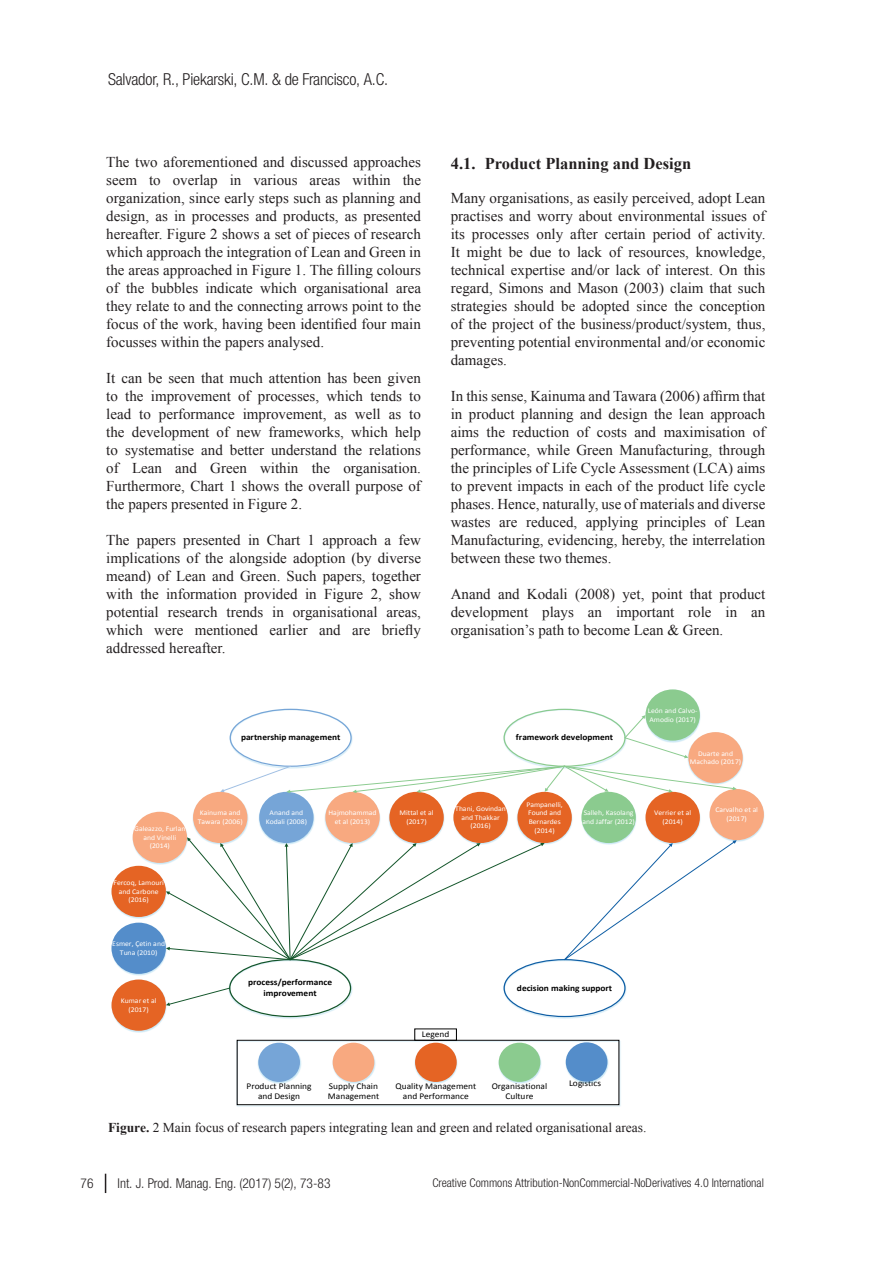
<style>
.page{position:relative;width:893px;height:1263px;background:#fff}
.page>*{position:absolute;margin:0;border:0;box-sizing:border-box;transform-origin:0 0}
.t1{font:300 condensed 16.5px "Helvetica Neue LTW1 G";letter-spacing:-.01em;color:#231f20}
.t2{font:700 16.5px "Times New Roman";color:#231f20}
.IJPME_TEXTO{font:15px/18px "Times New Roman";color:#231f20;text-align:justify}
.IJPME_TITULO_IMAGEN{font:13.5px "Times New Roman";color:#231f20}
.t3{font:300 condensed 13.5px "Helvetica Neue LTW1 G";color:#231f20}
.t4{font:300 condensed 12px "Helvetica Neue LTW1 G";color:#231f20}
.t5{font:8.85px/10.6px "Calibri";color:#000001;text-align:center;scale:1.06 1}
.t6{font:700 8.85px/10.6px "Calibri";letter-spacing:.005em;color:#000001;text-align:center;scale:1.06 1}
.t7{font:7.2px/8.7px "Calibri";color:#fff;text-align:center;scale:1.06 1}
.s1{font-weight:700}
</style>
<div class="page">
<img style="left:258px;top:793px;width:57px;height:44px">
<div style="left:259px;top:792px;width:55px;height:51px;background:#76a5d7;border-radius:50%"></div>
<img style="left:687px;top:732px;width:57px;height:43px">
<div style="left:688px;top:732px;width:55px;height:51px;background:#f8a980;border-radius:50%"></div>
<img style="left:711px;top:789px;width:54px;height:53px">
<div style="left:709px;top:789px;width:55px;height:51px;background:#f8a980;border-radius:50%"></div>
<img style="left:192px;top:791px;width:57px;height:46px">
<div style="left:193px;top:792px;width:54px;height:51px;background:#f8a980;border-radius:50%"></div>
<img style="left:132px;top:811px;width:56px;height:54px">
<div style="left:133px;top:812px;width:54px;height:51px;background:#f8a980;border-radius:50%"></div>
<img style="left:324px;top:793px;width:57px;height:44px">
<div style="left:325px;top:792px;width:55px;height:51px;background:#f8a980;border-radius:50%"></div>
<img style="left:388px;top:793px;width:57px;height:44px">
<div style="left:389px;top:792px;width:55px;height:51px;background:#e56424;border-radius:50%"></div>
<img style="left:111px;top:983px;width:56px;height:50px">
<div style="left:112px;top:979px;width:54px;height:52px;background:#e56424;border-radius:50%"></div>
<img style="left:455px;top:793px;width:54px;height:44px">
<div style="left:453px;top:792px;width:55px;height:51px;background:#e56424;border-radius:50%"></div>
<img style="left:111px;top:865px;width:55px;height:54px">
<div style="left:112px;top:866px;width:54px;height:51px;background:#e56424;border-radius:50%"></div>
<img style="left:516px;top:793px;width:57px;height:52px">
<div style="left:517px;top:792px;width:55px;height:51px;background:#e56424;border-radius:50%"></div>
<img style="left:647px;top:793px;width:54px;height:47px">
<div style="left:645px;top:792px;width:55px;height:51px;background:#e56424;border-radius:50%"></div>
<img style="left:686px;top:692px;width:16px;height:51px">
<div style="left:645px;top:689px;width:55px;height:52px;background:#8bcb8f;border-radius:50%"></div>
<img style="left:582px;top:793px;width:55px;height:47px">
<div style="left:581px;top:792px;width:55px;height:51px;background:#8bcb8f;border-radius:50%"></div>
<img style="left:111px;top:922px;width:55px;height:54px">
<div style="left:112px;top:923px;width:54px;height:51px;background:#548dca;border-radius:50%"></div>
<img style="left:229px;top:961px;width:124px;height:58px">
<img style="left:504px;top:708px;width:120px;height:57px">
<img style="left:504px;top:959px;width:123px;height:60px">
<img style="left:229px;top:708px;width:124px;height:57px">
<svg style="left:166px;top:987px;width:65px;height:19px"></svg>
<svg style="left:166px;top:837px;width:379px;height:124px"></svg>
<svg style="left:624px;top:715px;width:64px;height:43px"></svg>
<svg style="left:563px;top:840px;width:174px;height:121px"></svg>
<svg style="left:220px;top:765px;width:517px;height:28px"></svg>
<img style="left:236px;top:1039px;width:385px;height:68px">
<div style="left:237px;top:1040px;width:382px;height:65px;border:1px solid #000001"></div>
<img style="left:331px;top:1042px;width:45px;height:42px">
<div style="left:333px;top:1043px;width:41px;height:39px;background:#f8a980;border-radius:50%"></div>
<img style="left:414px;top:1042px;width:45px;height:42px">
<div style="left:415px;top:1043px;width:42px;height:39px;background:#e56424;border-radius:50%"></div>
<img style="left:497px;top:1042px;width:45px;height:42px">
<div style="left:499px;top:1043px;width:41px;height:39px;background:#8bcb8f;border-radius:50%"></div>
<img style="left:564px;top:1042px;width:45px;height:42px">
<div style="left:566px;top:1042px;width:41px;height:39px;background:#548dca;border-radius:50%"></div>
<svg style="left:105px;top:1174px;width:1px;height:19px"></svg>
<p class="t1" style="left:108px;top:70px;width:282px">Salvador, R., Piekarski, C.M. &amp; de Francisco, A.C.</p>
<p class="IJPME_TEXTO" style="left:106px;top:153px;width:316px">The two aforementioned and discussed approaches seem to overlap in various areas within the organization, since early steps such as planning and design, as in processes and products, as presented hereafter. Figure 2 shows a set of pieces of research which approach the integration of Lean and Green in the areas approached in Figure 1. The filling colours of the bubbles indicate which organisational area they relate to and the connecting arrows point to the focus of the work, having been identified four main focusses within the papers analysed.</p>
<p class="IJPME_TEXTO" style="left:106px;top:369px;width:316px">It can be seen that much attention has been given to the improvement of processes, which tends to lead to performance improvement, as well as to the development of new frameworks, which help to systematise and better understand the relations of Lean and Green within the organisation.<br>Furthermore, Chart 1 shows the overall purpose of the papers presented in Figure 2.</p>
<p class="IJPME_TEXTO" style="left:106px;top:531px;width:316px">The papers presented in Chart 1 approach a few implications of the alongside adoption (by diverse meand) of Lean and Green. Such papers, together with the information provided in Figure 2, show potential research trends in organisational areas, which were mentioned earlier and are briefly addressed hereafter.</p>
<p class="t2" style="left:451px;top:152px;width:242px">4.1. Product Planning and Design</p>
<p class="IJPME_TEXTO" style="left:451px;top:189px;width:316px">Many organisations, as easily perceived, adopt Lean practises and worry about environmental issues of its processes only after certain period of activity.<br>It might be due to lack of resources, knowledge, technical expertise and/or lack of interest. On this regard, Simons and Mason (2003) claim that such strategies should be adopted since the conception of the project of the business/product/system, thus, preventing potential environmental and/or economic damages.</p>
<p class="IJPME_TEXTO" style="left:451px;top:387px;width:316px">In this sense, Kainuma and Tawara (2006) affirm that in product planning and design the lean approach aims the reduction of costs and maximisation of performance, while Green Manufacturing, through the principles of Life Cycle Assessment (LCA) aims to prevent impacts in each of the product life cycle phases. Hence, naturally, use of materials and diverse wastes are reduced, applying principles of Lean Manufacturing, evidencing, hereby, the interrelation between these two themes.</p>
<p class="IJPME_TEXTO" style="left:451px;top:585px;width:316px">Anand and Kodali (2008) yet, point that product development plays an important role in an organisation’s path to become Lean &amp; Green.</p>
<p class="t6" style="left:241px;top:732px;width:95px">partnership management</p>
<p class="t7" style="left:134px;top:824px;width:50px">Galeazzo, Furlan and Vinelli (2014)</p>
<p class="t7" style="left:113px;top:878px;width:49px">Fercoq, Lamouri and Carbone (2016)</p>
<p class="t7" style="left:198px;top:808px;width:44px;text-align:left">Kainuma and<br>Tawara (2006)</p>
<p class="t7" style="left:266px;top:808px;width:40px">Anand and<br>Kodali (2008)</p>
<p class="t7" style="left:328px;top:808px;width:47px">Hajmohammad et al (2013)</p>
<p class="t7" style="left:399px;top:808px;width:34px">Mittal et al (2017)</p>
<p class="t6" style="left:516px;top:732px;width:93px">framework development</p>
<p class="t7" style="left:648px;top:706px;width:48px;text-align:left">León and Calvo-<br>Amodio (2017)</p>
<p class="t7" style="left:690px;top:749px;width:50px">Duarte and<br>Machado (2017)</p>
<p class="t7" style="left:455px;top:804px;width:49px">Thani, Govindan and Thakkar (2016)</p>
<p class="t7" style="left:526px;top:800px;width:36px">Pampanelli,<br>Found and<br>Bernardes (2014)</p>
<p class="t7" style="left:654px;top:808px;width:37px">Verrier et al (2014)</p>
<p class="t7" style="left:582px;top:808px;width:51px;text-align:left">Salleh, Kasolang and Jaffar (2012)</p>
<p class="t7" style="left:715px;top:806px;width:42px">Carvalho et al (2017)</p>
<p class="t7" style="left:112px;top:939px;width:51px">Esmer, Çetin and<br>Tuna (2010)</p>
<p class="t7" style="left:121px;top:996px;width:35px">Kumar et al (2017)</p>
<p class="t6" style="left:248px;top:977px;width:81px">process/performance improvement</p>
<p class="t5" style="left:422px;top:1029px;width:27px">Legend</p>
<p class="t6" style="left:517px;top:982px;width:91px">decision making support</p>
<p class="t5" style="left:247px;top:1080px;width:63px">Product Planning and Design</p>
<p class="t5" style="left:328px;top:1080px;width:50px;text-align:left">Supply Chain<br>Management</p>
<p class="t5" style="left:395px;top:1080px;width:78px">Quality Management and Performance</p>
<p class="t5" style="left:492px;top:1080px;width:54px">Organisational<br>Culture</p>
<p class="t5" style="left:569px;top:1078px;width:32px">Logistics</p>
<p class="IJPME_TITULO_IMAGEN" style="left:108px;top:1119px;width:540px"><span class="s1">Figure.</span> 2 Main focus of research papers integrating lean and green and related organisational areas.</p>
<p class="t3" style="left:81px;top:1175px;width:14px">76</p>
<p class="t3" style="left:118px;top:1175px;width:214px">Int. J. Prod. Manag. Eng. (2017) 5(2), 73-83</p>
<p class="t4" style="left:432px;top:1176px;width:333px">Creative Commons Attribution-NonCommercial-NoDerivatives 4.0 International</p>
</div>
